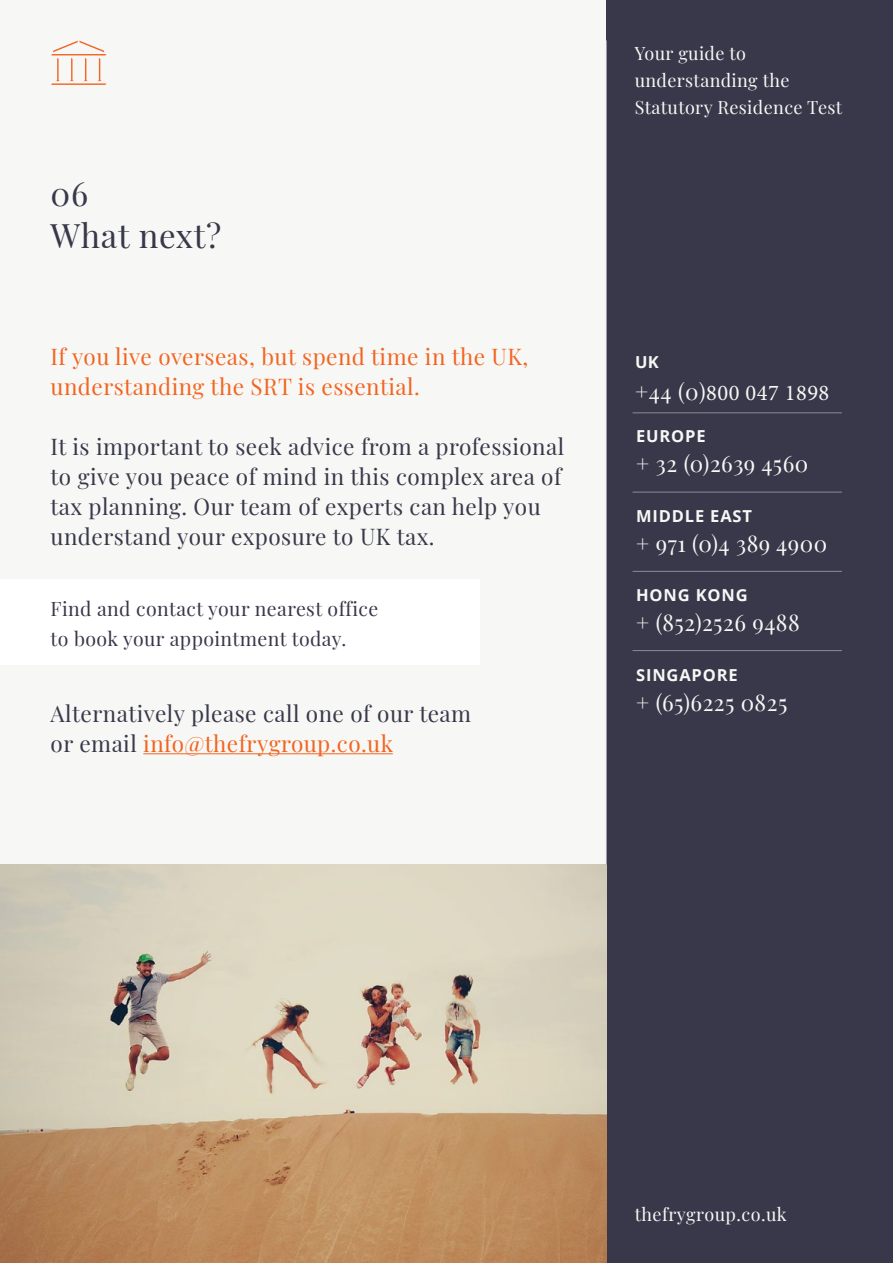
<style>
.page{position:relative;width:893px;height:1263px;background:#f7f8f5}
.page>*{position:absolute;margin:0;border:0;box-sizing:border-box;transform-origin:0 0}
.t1{font:33px/42px "Playfair Display";letter-spacing:.02em;color:#38384a}
.t2{font:22.5px/30px "Playfair Display";letter-spacing:.02em;color:#38384a}
.t3{font:22.5px/30px "Playfair Display";letter-spacing:.02em;color:#f26522}
.t4{font:22.5px "Playfair Display";letter-spacing:.02em;color:#f7f8f5}
.t5{font:22.5px "Minion Pro";letter-spacing:.02em;color:#f7f8f5}
.t6{font:19.5px/30px "Playfair Display";letter-spacing:.02em;color:#38384a}
.t7{font:18px/27px "Playfair Display";letter-spacing:.02em;color:#f7f8f5}
.t8{font:700 16.5px "Open Sans";letter-spacing:.05em;color:#f7f8f5}
.s1{color:#f26522}
.s2{font-family:"Playfair Display"}
</style>
<div class="page">
<div style="left:607px;top:0;width:286px;height:1263px;background:#38384a"></div>
<img style="left:0;top:865px;width:606px;height:398px">
<hr style="left:143px;top:753px;width:250px;height:1px;background:#f26522">
<svg style="left:51px;top:40px;width:55px;height:45px"></svg>
<hr style="left:606px;top:40px;width:1px;height:825px;background:#a6a1af">
<hr style="left:632px;top:413px;width:210px;height:1px;background:#8e8995">
<hr style="left:632px;top:492px;width:210px;height:1px;background:#8e8995">
<hr style="left:632px;top:571px;width:210px;height:1px;background:#8e8995">
<hr style="left:632px;top:650px;width:210px;height:1px;background:#8e8995">
<div style="left:0;top:580px;width:479px;height:85px;background:#fff"></div>
<h1 class="t1" style="left:51px;top:170px;width:172px">06<br>What next?</h1>
<p class="t3" style="left:51px;top:339px;width:479px">If you live overseas, but spend time in the UK, understanding the SRT is essential.</p>
<p class="t2" style="left:51px;top:429px;width:515px">It is important to seek advice from a professional to give you peace of mind in this complex area of tax planning. Our team of experts can help you understand your exposure to UK tax.</p>
<p class="t6" style="left:51px;top:592px;width:329px">Find and contact your nearest office to book your appointment today.</p>
<p class="t2" style="left:51px;top:696px;width:422px">Alternatively please call one of our team or email <span class="s1">info@thefrygroup.co.uk</span></p>
<p class="t7" style="left:635px;top:38px;width:209px">Your guide to understanding the<br>Statutory Residence Test</p>
<p class="t8" style="left:635px;top:351px;width:25px">UK</p>
<p class="t5" style="left:635px;top:377px;width:196px"><span class="s2">+44 (0)</span>800 047 1898</p>
<p class="t8" style="left:636px;top:425px;width:71px">EUROPE</p>
<p class="t4" style="left:636px;top:446px;width:174px">+ 32 (0)2639 4560</p>
<p class="t8" style="left:636px;top:504px;width:117px">MIDDLE EAST</p>
<p class="t4" style="left:636px;top:526px;width:193px">+ 971 (0)4 389 4900</p>
<p class="t8" style="left:636px;top:584px;width:113px">HONG KONG</p>
<p class="t4" style="left:636px;top:605px;width:165px">+ (852)2526 9488</p>
<p class="t8" style="left:636px;top:663px;width:103px">SINGAPORE</p>
<p class="t4" style="left:636px;top:685px;width:153px">+ (65)6225 0825</p>
<p class="t7" style="left:635px;top:1199px;width:154px">thefrygroup.co.uk</p>
</div>
